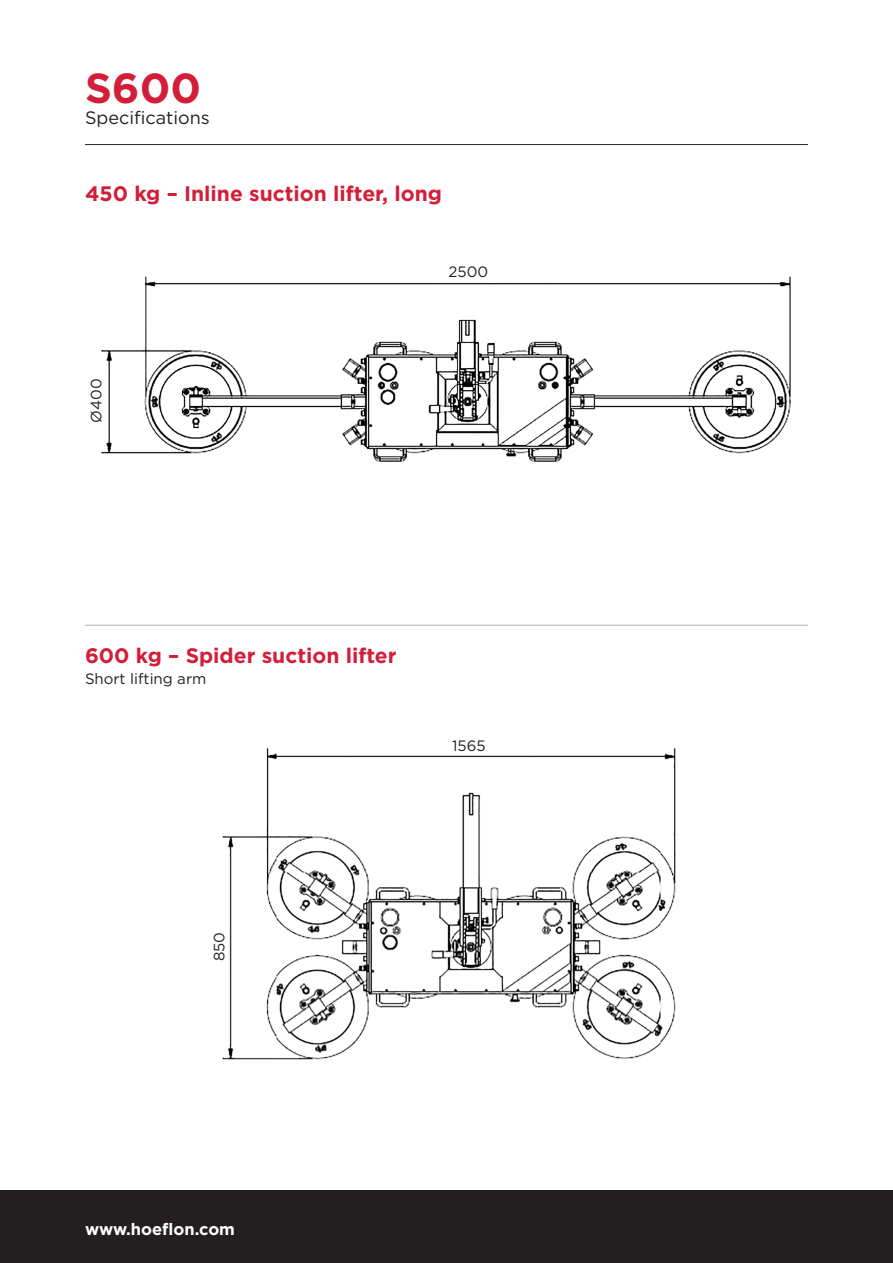
<style>
.page{position:relative;width:893px;height:1263px;background:#fff}
.page>*{position:absolute;margin:0;border:0;box-sizing:border-box;transform-origin:0 0}
.t1{font:700 42px "Gotham";color:#d21e39}
.t2{font:700 21px "Gotham";color:#d21e39}
.t3{font:18px "Gotham";color:#231f20}
.t4{font:700 16.5px "Gotham";color:#fff}
.t5{font:15px "Gotham";color:#231f20}
</style>
<div class="page">
<div style="left:0;top:1191px;width:893px;height:72px;background:#231f20"></div>
<hr style="left:85px;top:144px;width:723px;height:1px;background:#231f20">
<img style="left:101px;top:276px;width:690px;height:186px">
<div style="left:408px;top:260px;width:120px;height:21px;background:#fff"></div>
<div style="left:86px;top:367px;width:19px;height:67px;background:#fff"></div>
<img style="left:222px;top:748px;width:454px;height:312px">
<div style="left:409px;top:736px;width:120px;height:17px;background:#fff"></div>
<div style="left:210px;top:887px;width:17px;height:120px;background:#fff"></div>
<hr style="left:85px;top:625px;width:723px;height:1px;background:#b2b3b7">
<p class="t1" style="left:85px;top:60px;width:118px">S600</p>
<p class="t3" style="left:85px;top:106px;width:126px">Specifications</p>
<p class="t2" style="left:85px;top:180px;width:358px">450 kg – Inline suction lifter, long</p>
<p class="t5" style="left:449px;top:262px;width:41px">2500</p>
<p class="t5" style="left:87px;top:422px;width:46px;rotate:-90deg">Ø400</p>
<p class="t2" style="left:85px;top:642px;width:313px">600 kg – Spider suction lifter</p>
<p class="t5" style="left:85px;top:669px;width:123px">Short lifting arm</p>
<p class="t5" style="left:452px;top:736px;width:35px">1565</p>
<p class="t5" style="left:210px;top:961px;width:31px;rotate:-90deg">850</p>
<p class="t4" style="left:85px;top:1218px;width:151px">www.hoeflon.com</p>
</div>
